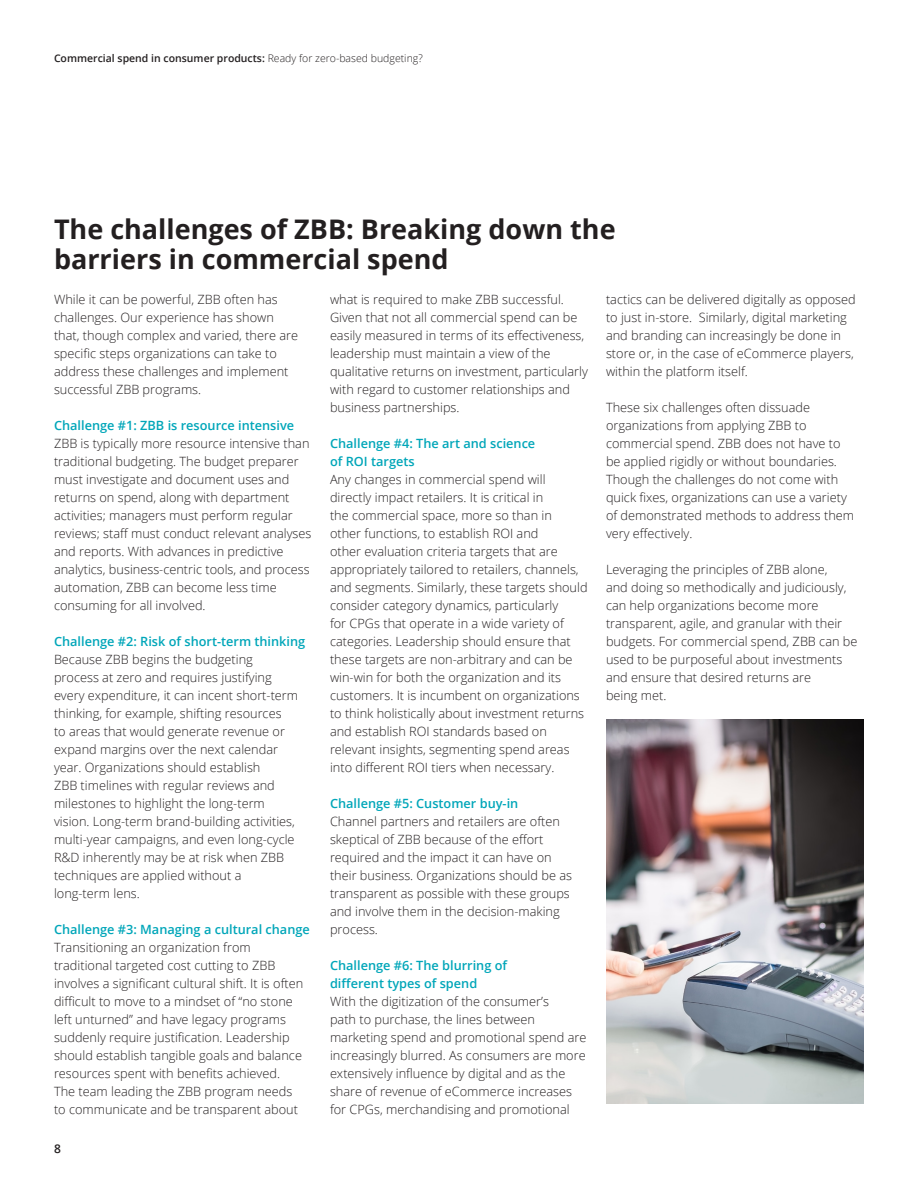
<style>
.page{position:relative;width:918px;height:1188px;background:#fff}
.page>*{position:absolute;margin:0;border:0;box-sizing:border-box;transform-origin:0 0}
.t1{font:700 27px/30px "Open Sans";color:#231f20}
.body_copy{font:300 12.75px/18px "Open Sans";color:#231f20}
.body_copy-2{font:600 12.75px/18px "Open Sans";color:#00a6b9}
.t2{font:600 12px "Open Sans";color:#231f20}
.t3{font:600 10.5px "Open Sans";color:#231f20}
.s1{font-weight:300}
</style>
<div class="page">
<img style="left:606px;top:719px;width:258px;height:385px">
<p class="t3" style="left:54px;top:51px;width:370px">Commercial spend in consumer products: <span class="s1">Ready for zero-based budgeting?</span></p>
<p class="t1" style="left:54px;top:213px;width:563px">The challenges of ZBB: Breaking down the barriers in commercial spend</p>
<p class="body_copy" style="left:54px;top:290px;width:246px">While it can be powerful, ZBB often has challenges. Our experience has shown that, though complex and varied, there are specific steps organizations can take to address these challenges and implement successful ZBB programs.</p>
<p class="body_copy-2" style="left:54px;top:416px;width:242px">Challenge #1: ZBB is resource intensive</p>
<p class="body_copy" style="left:54px;top:434px;width:259px">ZBB is typically more resource intensive than traditional budgeting. The budget preparer must investigate and document uses and returns on spend, along with department activities; managers must perform regular reviews; staff must conduct relevant analyses and reports. With advances in predictive analytics, business-centric tools, and process automation, ZBB can become less time consuming for all involved.</p>
<p class="body_copy-2" style="left:54px;top:632px;width:253px">Challenge #2: Risk of short-term thinking</p>
<p class="body_copy" style="left:54px;top:650px;width:246px">Because ZBB begins the budgeting process at zero and requires justifying every expenditure, it can incent short-term thinking, for example, shifting resources<br>to areas that would generate revenue or expand margins over the next calendar year. Organizations should establish<br>ZBB timelines with regular reviews and milestones to highlight the long-term vision. Long-term brand-building activities, multi-year campaigns, and even long-cycle R&amp;D inherently may be at risk when ZBB techniques are applied without a long-term lens.</p>
<p class="body_copy-2" style="left:54px;top:920px;width:257px">Challenge #3: Managing a cultural change</p>
<p class="body_copy" style="left:54px;top:938px;width:251px">Transitioning an organization from traditional targeted cost cutting to ZBB involves a significant cultural shift. It is often difficult to move to a mindset of “no stone left unturned” and have legacy programs suddenly require justification. Leadership should establish tangible goals and balance resources spent with benefits achieved.<br>The team leading the ZBB program needs to communicate and be transparent about</p>
<p class="t2" style="left:54px;top:1141px;width:8px">8</p>
<p class="body_copy" style="left:330px;top:290px;width:259px">what is required to make ZBB successful.<br>Given that not all commercial spend can be easily measured in terms of its effectiveness, leadership must maintain a view of the qualitative returns on investment, particularly with regard to customer relationships and business partnerships.</p>
<p class="body_copy-2" style="left:330px;top:434px;width:207px">Challenge #4: The art and science of ROI targets</p>
<p class="body_copy" style="left:330px;top:470px;width:259px">Any changes in commercial spend will directly impact retailers. It is critical in<br>the commercial space, more so than in<br>other functions, to establish ROI and<br>other evaluation criteria targets that are appropriately tailored to retailers, channels, and segments. Similarly, these targets should consider category dynamics, particularly<br>for CPGs that operate in a wide variety of categories. Leadership should ensure that these targets are non-arbitrary and can be win-win for both the organization and its customers. It is incumbent on organizations to think holistically about investment returns and establish ROI standards based on relevant insights, segmenting spend areas into different ROI tiers when necessary.</p>
<p class="body_copy-2" style="left:330px;top:794px;width:190px">Challenge #5: Customer buy-in</p>
<p class="body_copy" style="left:330px;top:812px;width:244px">Channel partners and retailers are often skeptical of ZBB because of the effort required and the impact it can have on their business. Organizations should be as transparent as possible with these groups and involve them in the decision-making process.</p>
<p class="body_copy-2" style="left:330px;top:956px;width:179px">Challenge #6: The blurring of different types of spend</p>
<p class="body_copy" style="left:330px;top:992px;width:258px">With the digitization of the consumer’s<br>path to purchase, the lines between marketing spend and promotional spend are increasingly blurred. As consumers are more extensively influence by digital and as the share of revenue of eCommerce increases for CPGs, merchandising and promotional</p>
<p class="body_copy" style="left:606px;top:290px;width:251px">tactics can be delivered digitally as opposed to just in-store. Similarly, digital marketing and branding can increasingly be done in store or, in the case of eCommerce players, within the platform itself.</p>
<p class="body_copy" style="left:606px;top:398px;width:250px">These six challenges often dissuade organizations from applying ZBB to commercial spend. ZBB does not have to be applied rigidly or without boundaries.<br>Though the challenges do not come with quick fixes, organizations can use a variety of demonstrated methods to address them very effectively.</p>
<p class="body_copy" style="left:606px;top:560px;width:253px">Leveraging the principles of ZBB alone,<br>and doing so methodically and judiciously, can help organizations become more transparent, agile, and granular with their budgets. For commercial spend, ZBB can be used to be purposeful about investments and ensure that desired returns are<br>being met.</p>
</div>
